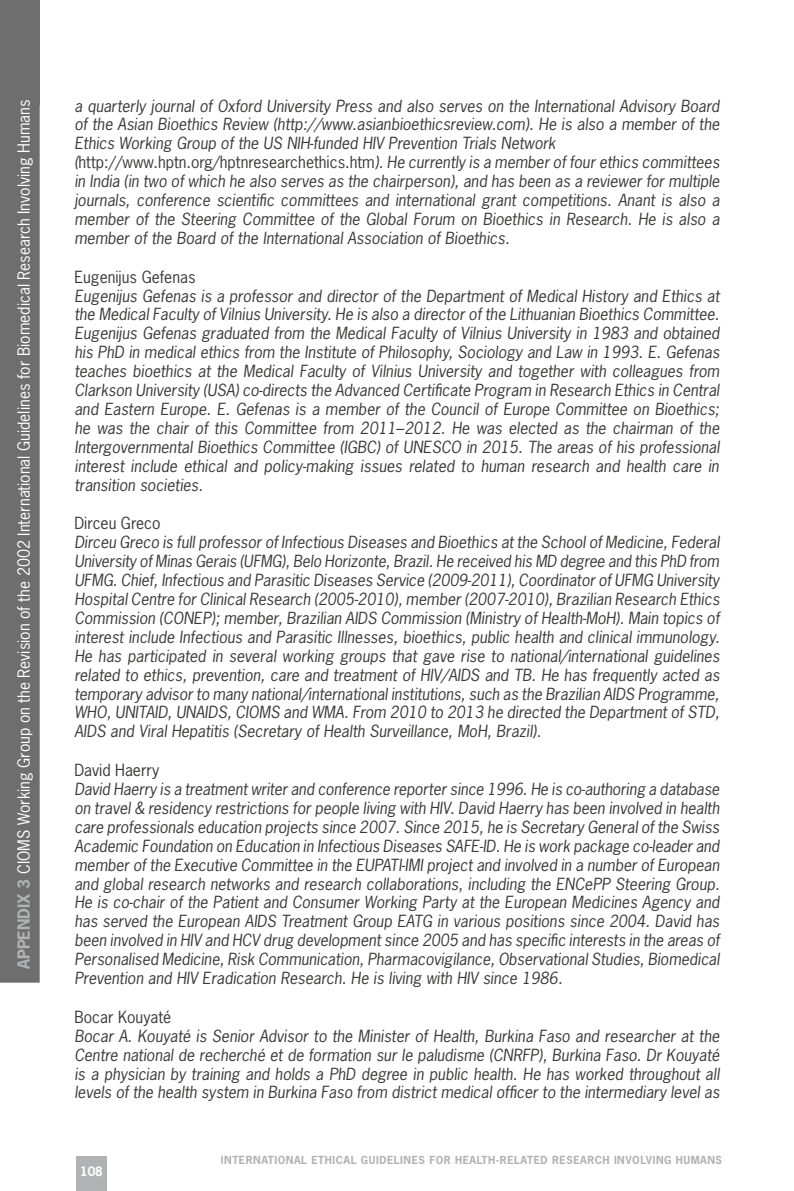
<style>
.page{position:relative;width:794px;height:1191px;background:#fff}
.page>*{position:absolute;margin:0;border:0;box-sizing:border-box;transform-origin:0 0}
.t1{font:italic 15.75px/18.9px "News Gothic Std";color:#3a3a39;text-align:justify}
.t2{font:15.75px "News Gothic Std";color:#fff}
.t3{font:15.75px "News Gothic Std";color:#3a3a39}
.t4{font:700 12.25px "News Gothic Std";color:#fff}
.t5{font:700 10.5px "News Gothic Std";letter-spacing:.05em;color:#b1b2b3}
.s1{font-weight:700;color:#b1b2b3}
.s2{font-style:normal}
</style>
<div class="page">
<div style="left:76px;top:1156px;width:31px;height:35px;background:#b1b2b3"></div>
<div style="left:0;top:0;width:40px;height:104px;background:#6e6e6e"></div>
<div style="left:0;top:99px;width:40px;height:883px;background:#6e6e6e"></div>
<p class="t2" style="left:14px;top:969px;width:871px;rotate:-90deg"><span class="s1">Appendix 3</span> CIOMS Working Group on the Revision of the 2002 International Guidelines for Biomedical Research Involving Humans</p>
<p class="t1" style="left:74px;top:96px;width:646px;text-align:left">a quarterly journal of Oxford University Press and also serves on the International Advisory Board of the Asian Bioethics Review (http://www.asianbioethicsreview.com). He is also a member of the Ethics Working Group of the US NIH‐funded HIV Prevention Trials Network (<span class="s2">http://www.hptn.org/hptnresearchethics.htm</span>). He currently is a member of four ethics committees in India (in two of which he also serves as the chairperson), and has been as a reviewer for multiple journals, conference scientific committees and international grant competitions. Anant is also a member of the Steering Committee of the Global Forum on Bioethics in Research. He is also a member of the Board of the International Association of Bioethics.</p>
<p class="t3" style="left:74px;top:266px;width:123px">Eugenijus Gefenas</p>
<p class="t1" style="left:74px;top:286px;width:646px">Eugenijus Gefenas is a professor and director of the Department of Medical History and Ethics at the Medical Faculty of Vilnius University. He is also a director of the Lithuanian Bioethics Committee.<br>Eugenijus Gefenas graduated from the Medical Faculty of Vilnius University in 1983 and obtained his PhD in medical ethics from the Institute of Philosophy, Sociology and Law in 1993. E. Gefenas teaches bioethics at the Medical Faculty of Vilnius University and together with colleagues from Clarkson University (USA) co-directs the Advanced Certificate Program in Research Ethics in Central and Eastern Europe. E. Gefenas is a member of the Council of Europe Committee on Bioethics; he was the chair of this Committee from 2011<span class="s2">–</span>2012. He was elected as the chairman of the Intergovernmental Bioethics Committee (IGBC) of UNESCO in 2015. The areas of his professional interest include ethical and policy-making issues related to human research and health care in transition societies.</p>
<p class="t3" style="left:74px;top:513px;width:88px">Dirceu Greco</p>
<p class="t1" style="left:74px;top:533px;width:647px">Dirceu Greco is full professor of Infectious Diseases and Bioethics at the School of Medicine, Federal University of Minas Gerais (UFMG), Belo Horizonte, Brazil. He received his MD degree and this PhD from UFMG. Chief, Infectious and Parasitic Diseases Service (2009-2011), Coordinator of UFMG University Hospital Centre for Clinical Research (2005-2010), member (2007-2010), Brazilian Research Ethics Commission (CONEP); member, Brazilian AIDS Commission (Ministry of Health-MoH). Main topics of interest include Infectious and Parasitic Illnesses, bioethics, public health and clinical immunology.<br>He has participated in several working groups that gave rise to national/international guidelines related to ethics, prevention, care and treatment of HIV/AIDS and TB. He has frequently acted as temporary advisor to many national/international institutions, such as the Brazilian AIDS Programme, WHO, UNITAID, UNAIDS, CIOMS and WMA. From 2010 to 2013 he directed the Department of STD, AIDS and Viral Hepatitis (Secretary of Health Surveillance, MoH, Brazil).</p>
<p class="t3" style="left:74px;top:760px;width:86px">David Haerry</p>
<p class="t1" style="left:74px;top:780px;width:646px">David Haerry is a treatment writer and conference reporter since 1996. He is co-authoring a database on travel &amp; residency restrictions for people living with HIV. David Haerry has been involved in health care professionals education projects since 2007. Since 2015, he is Secretary General of the Swiss Academic Foundation on Education in Infectious Diseases SAFE-ID. He is work package co-leader and member of the Executive Committee in the EUPATI-IMI project and involved in a number of European and global research networks and research collaborations, including the ENCePP Steering Group.<br>He is co-chair of the Patient and Consumer Working Party at the European Medicines Agency and has served the European AIDS Treatment Group EATG in various positions since 2004. David has been involved in HIV and HCV drug development since 2005 and has specific interests in the areas of Personalised Medicine, Risk Communication, Pharmacovigilance, Observational Studies, Biomedical Prevention and HIV Eradication Research. He is living with HIV since 1986.</p>
<p class="t3" style="left:74px;top:1006px;width:98px">Bocar Kouyaté</p>
<p class="t1" style="left:74px;top:1026px;width:646px">Bocar A. Kouyaté is Senior Advisor to the Minister of Health, Burkina Faso and researcher at the Centre national de recherché et de formation sur le paludisme (CNRFP), Burkina Faso. Dr Kouyaté is a physician by training and holds a PhD degree in public health. He has worked throughout all levels of the health system in Burkina Faso from district medical officer to the intermediary level as</p>
<p class="t4" style="left:80px;top:1163px;width:24px">108</p>
<p class="t5" style="left:221px;top:1153px;width:502px">INTERNATIONAL ETHICAL GUIDELINES FOR HEALTH-RELATED RESEARCH INVOLVING HUMANS</p>
</div>
